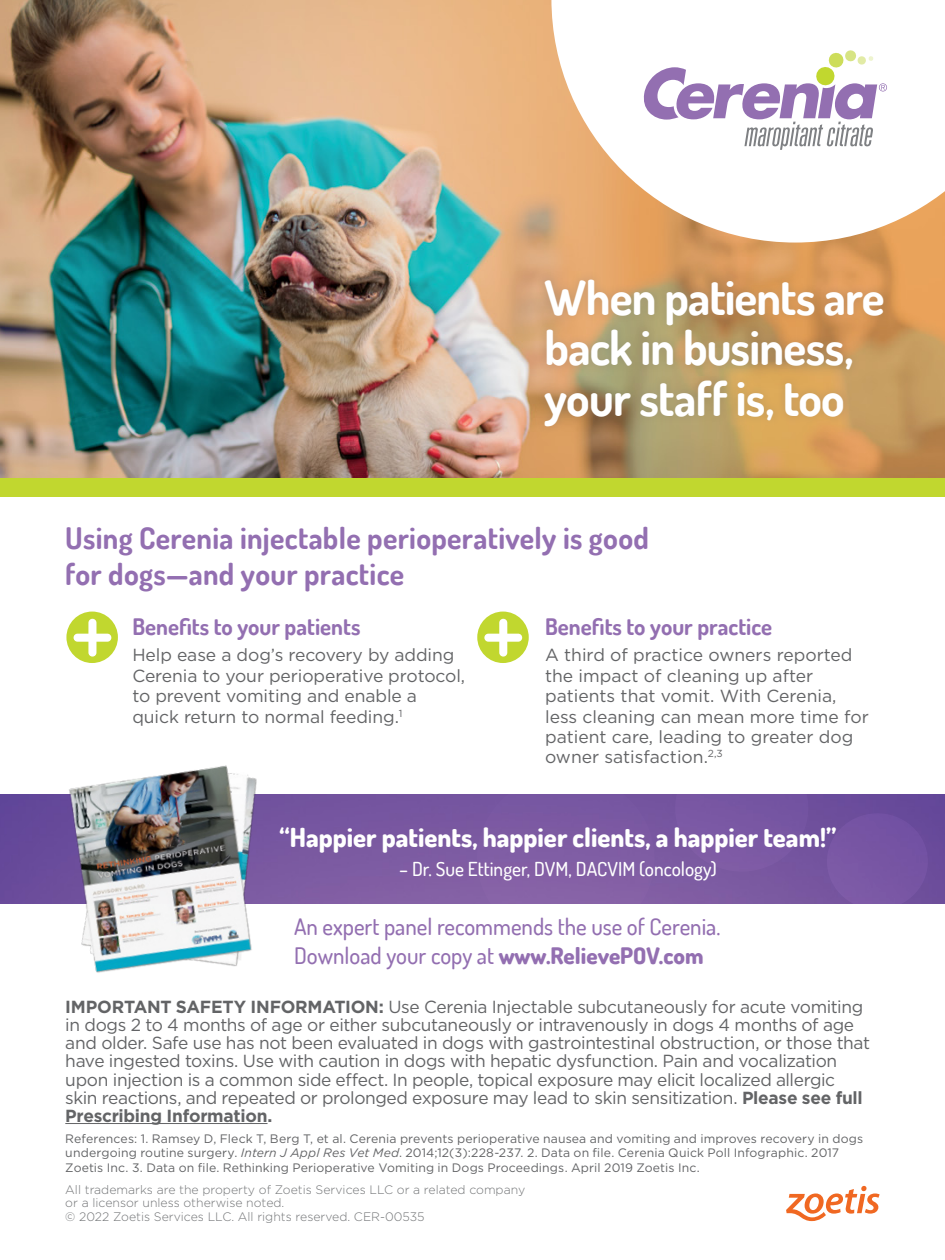
<style>
.page{position:relative;width:945px;height:1260px;background:#fff}
.page>*{position:absolute;margin:0;border:0;box-sizing:border-box;transform-origin:0 0}
.t1{font:700 47.25px/50.4px "Dosis";letter-spacing:-.015em;color:#fff}
.t2{font:700 29.75px/35.7px "Dosis";letter-spacing:.01em;color:#936fb1}
.t3{font:800 26.25px "Dosis";color:#fff}
.t4{font:500 22.75px/29.1px "Dosis";color:#936fb1}
.t5{font:700 22.75px "Dosis";color:#936fb1}
.t6{font:500 19.25px "Dosis";color:#fff}
.t7{font:17.5px/18.2px "Gotham";letter-spacing:-.015em;color:#636466}
.t8{font:12.25px/14.7px "Gotham";letter-spacing:.01em;color:#636466}
.t9{font:300 12.25px/13.5px "Gotham";color:#727476}
.s1{font-weight:800}
.s2{font-weight:700}
.s3{font-style:italic}
</style>
<div class="page">
<img style="left:0;top:0;width:945px;height:479px">
<svg style="left:551px;top:0;width:394px;height:243px"></svg>
<img style="left:0;top:794px;width:945px;height:110px">
<svg style="left:465px;top:794px;width:470px;height:110px;background:#7958a2"></svg>
<div style="left:0;top:479px;width:945px;height:18px;background:#c1d72f"></div>
<div style="left:66px;top:612px;width:52px;height:51px;background:#c1d72f;border-radius:50%"></div>
<svg style="left:74px;top:619px;width:37px;height:38px"></svg>
<div style="left:477px;top:612px;width:52px;height:51px;background:#c1d72f;border-radius:50%"></div>
<svg style="left:484px;top:619px;width:38px;height:38px"></svg>
<img style="left:34px;top:765px;width:275px;height:208px">
<div style="left:536px;top:270px;width:356px;height:165px;background:#636466;opacity:.25"></div>
<hr style="left:65px;top:1123px;width:203px;height:1px;background:#636466">
<svg style="left:786px;top:1186px;width:94px;height:35px"></svg>
<svg style="left:644px;top:50px;width:243px;height:100px"></svg>
<h1 class="t1" style="left:545px;top:271px;width:342px">When patients are back in business, your staff is, too</h1>
<h2 class="t2" style="left:65px;top:520px;width:585px">Using Cerenia injectable perioperatively is good for dogs—and your practice</h2>
<h3 class="t5" style="left:132px;top:612px;width:230px">Benefits to your patients</h3>
<p class="t7" style="left:132px;top:644px;width:334px;line-height:20.5px">Help ease a dog’s recovery by adding Cerenia to your perioperative protocol, to prevent vomiting and enable a quick return to normal feeding.<sup>1</sup></p>
<h3 class="t5" style="left:545px;top:612px;width:229px">Benefits to your practice</h3>
<p class="t7" style="left:545px;top:645px;width:325px;line-height:20.3px">A third of practice owners reported the impact of cleaning up after patients that vomit. With Cerenia, less cleaning can mean more time for patient care, leading to greater dog owner satisfaction.<sup>2,3</sup></p>
<h3 class="t3" style="left:280px;top:821px;width:558px">“Happier patients, happier clients, a happier team!”</h3>
<p class="t6" style="left:399px;top:856px;width:319px">– Dr. Sue Ettinger, DVM, DACVIM (oncology)</p>
<h3 class="t4" style="left:294px;top:911px;width:428px">An expert panel recommends the use of Cerenia.<br>Download your copy at <span class="s1">www.RelievePOV.com</span></h3>
<p class="t7" style="left:65px;top:997px;width:806px"><span class="s2">IMPORTANT SAFETY INFORMATION:</span> Use Cerenia Injectable subcutaneously for acute vomiting in dogs 2 to 4 months of age or either subcutaneously or intravenously in dogs 4 months of age and older. Safe use has not been evaluated in dogs with gastrointestinal obstruction, or those that have ingested toxins. Use with caution in dogs with hepatic dysfunction. Pain and vocalization upon injection is a common side effect. In people, topical exposure may elicit localized allergic skin reactions, and repeated or prolonged exposure may lead to skin sensitization. <span class="s2">Please see full Prescribing Information.</span></p>
<p class="t8" style="left:65px;top:1131px;width:799px">References: 1. Ramsey D, Fleck T, Berg T, et al. Cerenia prevents perioperative nausea and vomiting and improves recovery in dogs undergoing routine surgery. <span class="s3">Intern J Appl Res Vet Med</span>. 2014;12(3):228-237. 2. Data on file. Cerenia Quick Poll Infographic. 2017<br>Zoetis Inc. 3. Data on file. Rethinking Perioperative Vomiting in Dogs Proceedings. April 2019 Zoetis Inc.</p>
<p class="t9" style="left:65px;top:1183px;width:461px">All trademarks are the property of Zoetis Services LLC or a related company or a licensor unless otherwise noted.<br>© 2022 Zoetis Services LLC. All rights reserved. CER-00535</p>
</div>
